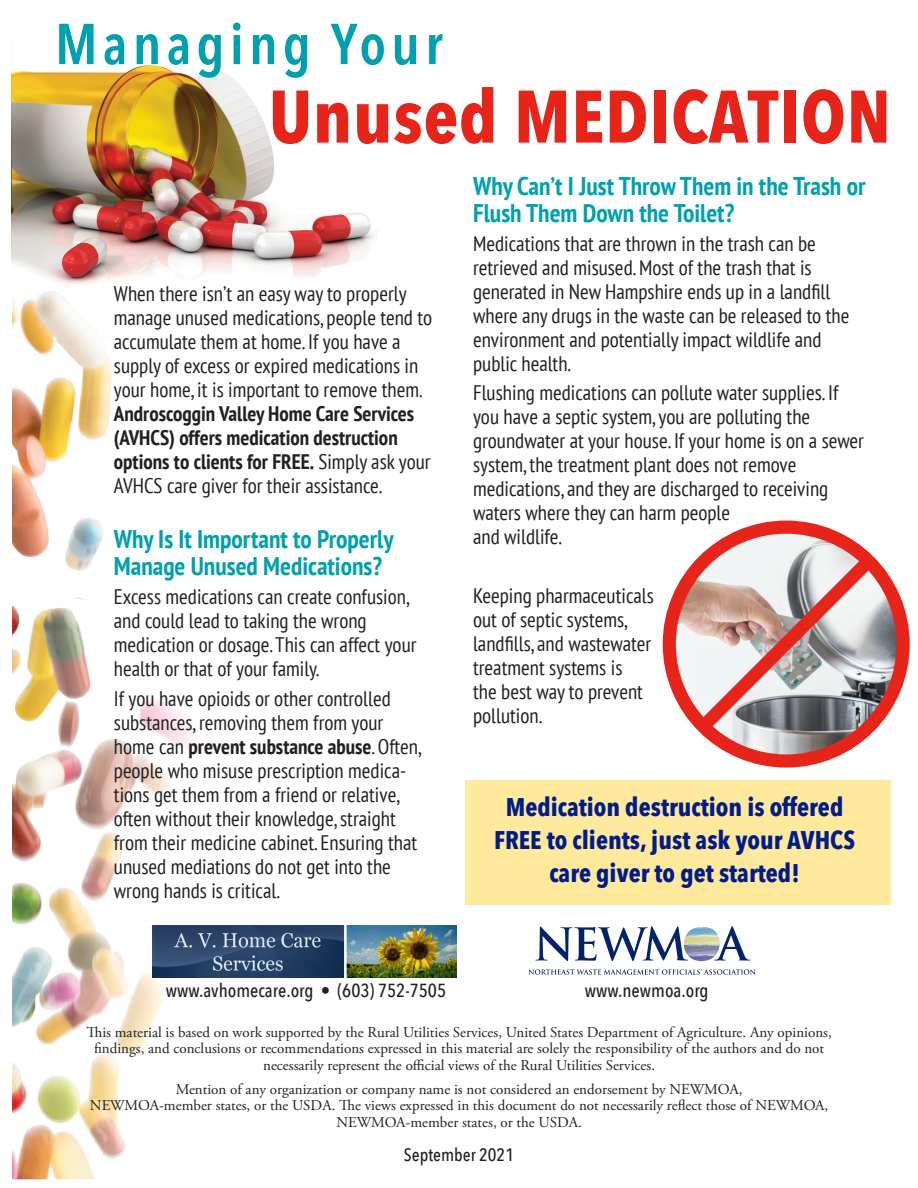
<style>
.page{position:relative;width:918px;height:1188px;background:#fff}
.page>*{position:absolute;margin:0;border:0;box-sizing:border-box;transform-origin:0 0}
.t1{font:700 73.5px "Avenir Next Condensed";letter-spacing:.01em;color:#e72419}
.t2{font:600 57px "Avenir Next Condensed";letter-spacing:.09em;color:#00a0af}
.Paragraph_Style_1{font:700 condensed 25.5px/27px "PT Sans";color:#00a0af}
.Paragraph_Style_1-2{font:700 25.5px/33px "Avenir Next Condensed";color:#001c88;text-align:center}
.Paragraph_Style_1-3{font:condensed 21px/24px "PT Sans";color:#231f20}
.t3{font:500 18.9px "Avenir Next Condensed";color:#231f20}
.t4{font:500 18px "Avenir Next Condensed";color:#231f20}
.t5{font:15px/16.5px "Adobe Garamond Pro";color:#231f20;text-align:center}
.s1{font-weight:700}
</style>
<div class="page">
<img style="left:12px;top:65px;width:363px;height:219px">
<div style="left:465px;top:780px;width:426px;height:125px;background:#ffe99c"></div>
<img style="left:12px;top:635px;width:201px;height:544px">
<img style="left:12px;top:291px;width:100px;height:344px">
<img style="left:669px;top:527px;width:234px;height:227px">
<div style="left:663px;top:521px;width:247px;height:247px;border:13px solid #e72419;border-radius:50%"></div>
<svg style="left:682px;top:542px;width:206px;height:206px"></svg>
<img style="left:153px;top:925px;width:304px;height:52px">
<svg style="left:528px;top:969px;width:228px;height:6px"></svg>
<svg style="left:535px;top:926px;width:149px;height:35px"></svg>
<svg style="left:720px;top:926px;width:30px;height:35px"></svg>
<img style="left:684px;top:927px;width:36px;height:34px">
<p class="t2" style="left:55px;top:-5px;width:389px">Managing Your</p>
<p class="t1" style="left:269px;top:72px;width:623px">Unused MEDICATION</p>
<p class="Paragraph_Style_1-3" style="left:114px;top:281px;width:320px">When there isn’t an easy way to properly manage unused medications, people tend to accumulate them at home. If you have a supply of excess or expired medications in your home, it is important to remove them.<br><span class="s1">Androscoggin Valley Home Care Services (AVHCS) offers medication destruction options to clients for FREE.</span> Simply ask your AVHCS care giver for their assistance.</p>
<p class="Paragraph_Style_1" style="left:114px;top:525px;width:281px">Why Is It Important to Properly<br>Manage Unused Medications?</p>
<p class="Paragraph_Style_1-3" style="left:114px;top:584px;width:304px">Excess medications can create confusion, and could lead to taking the wrong medication or dosage. This can affect your health or that of your family.</p>
<p class="Paragraph_Style_1-3" style="left:114px;top:686px;width:309px">If you have opioids or other controlled substances, removing them from your home can <span class="s1">prevent substance abuse</span>. Often, people who misuse prescription medica&shy;tions get them from a friend or relative, often without their knowledge, straight from their medicine cabinet. Ensuring that unused mediations do not get into the wrong hands is critical.</p>
<p class="Paragraph_Style_1" style="left:473px;top:172px;width:394px">Why Can’t I Just Throw Them in the Trash or<br>Flush Them Down the Toilet?</p>
<p class="Paragraph_Style_1-3" style="left:473px;top:231px;width:378px">Medications that are thrown in the trash can be retrieved and misused. Most of the trash that is generated in New Hampshire ends up in a landfill where any drugs in the waste can be released to the environment and potentially impact wildlife and public health.</p>
<p class="Paragraph_Style_1-3" style="left:473px;top:381px;width:392px">Flushing medications can pollute water supplies. If you have a septic system, you are polluting the groundwater at your house. If your home is on a sewer system, the treatment plant does not remove medications, and they are discharged to receiving waters where they can harm people<br>and wildlife.</p>
<p class="Paragraph_Style_1-3" style="left:473px;top:583px;width:182px">Keeping pharmaceuticals out of septic systems, landfills, and wastewater treatment systems is<br>the best way to prevent pollution.</p>
<p class="Paragraph_Style_1-2" style="left:494px;top:791px;width:363px">Medication destruction is offered<br>FREE to clients, just ask your AVHCS care giver to get started!</p>
<p class="t3" style="left:166px;top:979px;width:282px">www.avhomecare.org • (603) 752-7505</p>
<p class="t3" style="left:585px;top:979px;width:125px">www.newmoa.org</p>
<p class="t5" style="left:86px;top:1024px;width:747px">This material is based on work supported by the Rural Utilities Services, United States Department of Agriculture. Any opinions, findings, and conclusions or recommendations expressed in this material are solely the responsibility of the authors and do not necessarily represent the official views of the Rural Utilities Services.</p>
<p class="t5" style="left:90px;top:1081px;width:740px">Mention of any organization or company name is not considered an endorsement by NEWMOA,<br>NEWMOA-member states, or the USDA. The views expressed in this document do not necessarily reflect those of NEWMOA,<br>NEWMOA-member states, or the USDA.</p>
<p class="t4" style="left:404px;top:1144px;width:112px">September 2021</p>
</div>
